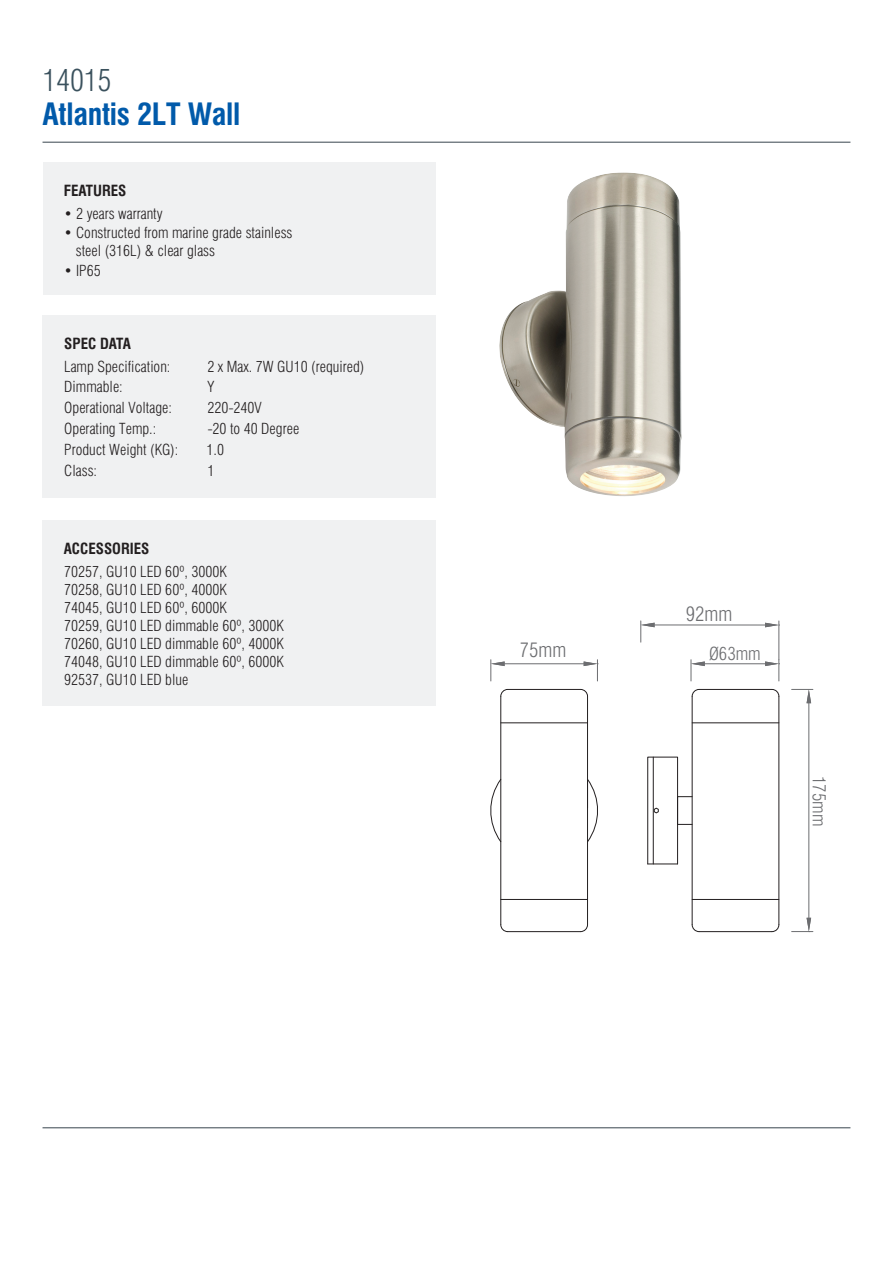
<style>
.page{position:relative;width:893px;height:1263px;background:#fff}
.page>*{position:absolute;margin:0;border:0;box-sizing:border-box;transform-origin:0 0}
.t1{font:700 condensed 30px "Swiss 721 BT";letter-spacing:-.01em;color:#015aaa}
.t2{font:300 condensed 30px "Swiss 721 BT";letter-spacing:-.01em;color:#3a515d}
.t3{font:300 condensed 19.65px "Swiss 721 BT";color:#6c6d70}
.t4{font:300 condensed 17.7px "Swiss 721 BT";color:#6c6d70}
.t5{font:300 condensed 15px/18px "Swiss 721 BT";color:#231f20}
.t6{font:700 condensed 15px "Swiss 721 BT";color:#231f20}
</style>
<div class="page">
<hr style="left:43px;top:142px;width:807px;height:1px;background:#38454d">
<hr style="left:43px;top:1127px;width:807px;height:1px;background:#38454d">
<div style="left:43px;top:163px;width:393px;height:132px;background:#f0f1f2"></div>
<div style="left:43px;top:316px;width:393px;height:182px;background:#f0f1f2"></div>
<hr style="left:705px;top:663px;width:60px;height:1px;background:#6c6d70">
<svg style="left:691px;top:660px;width:14px;height:21px"></svg>
<svg style="left:765px;top:660px;width:15px;height:21px"></svg>
<hr style="left:779px;top:621px;width:1px;height:39px;background:#6c6d70">
<hr style="left:655px;top:625px;width:110px;height:1px;background:#6c6d70">
<svg style="left:640px;top:621px;width:15px;height:21px"></svg>
<svg style="left:765px;top:623px;width:14px;height:4px"></svg>
<hr style="left:809px;top:703px;width:1px;height:215px;background:#6c6d70">
<svg style="left:792px;top:689px;width:21px;height:14px"></svg>
<svg style="left:792px;top:918px;width:21px;height:14px"></svg>
<svg style="left:654px;top:807px;width:5px;height:6px"></svg>
<hr style="left:653px;top:757px;width:1px;height:107px;background:#231f20">
<hr style="left:692px;top:722px;width:87px;height:1px;background:#231f20">
<svg style="left:692px;top:689px;width:7px;height:7px"></svg>
<svg style="left:772px;top:689px;width:7px;height:8px"></svg>
<hr style="left:648px;top:864px;width:30px;height:1px;background:#231f20">
<svg style="left:678px;top:796px;width:14px;height:29px"></svg>
<div style="left:647px;top:757px;width:31px;height:107px;border:1px solid #231f20"></div>
<hr style="left:692px;top:696px;width:1px;height:229px;background:#231f20">
<hr style="left:779px;top:696px;width:1px;height:229px;background:#231f20">
<hr style="left:699px;top:689px;width:73px;height:1px;background:#231f20">
<hr style="left:699px;top:931px;width:73px;height:1px;background:#231f20">
<hr style="left:692px;top:899px;width:87px;height:1px;background:#231f20">
<svg style="left:771px;top:924px;width:8px;height:8px"></svg>
<svg style="left:692px;top:924px;width:8px;height:8px"></svg>
<hr style="left:505px;top:663px;width:79px;height:1px;background:#6c6d70">
<svg style="left:491px;top:660px;width:14px;height:21px"></svg>
<svg style="left:584px;top:660px;width:14px;height:21px"></svg>
<svg style="left:490px;top:779px;width:10px;height:63px"></svg>
<hr style="left:501px;top:722px;width:86px;height:1px;background:#231f20">
<svg style="left:581px;top:689px;width:7px;height:7px"></svg>
<svg style="left:500px;top:689px;width:8px;height:8px"></svg>
<svg style="left:588px;top:779px;width:10px;height:63px"></svg>
<hr style="left:587px;top:696px;width:1px;height:229px;background:#231f20">
<hr style="left:500px;top:696px;width:1px;height:229px;background:#231f20">
<hr style="left:508px;top:689px;width:73px;height:1px;background:#231f20">
<hr style="left:508px;top:931px;width:73px;height:1px;background:#231f20">
<hr style="left:501px;top:899px;width:86px;height:1px;background:#231f20">
<svg style="left:500px;top:924px;width:8px;height:8px"></svg>
<svg style="left:580px;top:925px;width:8px;height:7px"></svg>
<img style="left:499px;top:173px;width:183px;height:323px">
<div style="left:43px;top:520px;width:393px;height:186px;background:#f0f1f2"></div>
<h1 class="t2" style="left:43px;top:62px;width:70px">86593</h1>
<h1 class="t1" style="left:43px;top:96px;width:199px">Atlantis 2LT Wall</h1>
<h1 class="t2" style="left:43px;top:62px;width:70px">14015</h1>
<p class="t6" style="left:64px;top:181px;width:64px">FEATURES</p>
<p class="t5" style="left:64px;top:204px;width:100px">• 2 years warranty</p>
<p class="t5" style="left:76px;top:224px;width:218px;text-indent:-12px">• Constructed from marine grade stainless steel (316L) &amp; clear glass</p>
<p class="t5" style="left:64px;top:261px;width:38px">• IP65</p>
<p class="t6" style="left:64px;top:335px;width:68px">SPEC DATA</p>
<p class="t5" style="left:64px;top:358px;width:108px">Lamp Specification:</p>
<p class="t5" style="left:207px;top:358px;width:159px">2 x Max. 7W GU10 (required)</p>
<p class="t5" style="left:64px;top:377px;width:60px">Dimmable:</p>
<p class="t5" style="left:207px;top:377px;width:8px">Y</p>
<p class="t5" style="left:64px;top:398px;width:109px">Operational Voltage:</p>
<p class="t5" style="left:207px;top:398px;width:56px">220-240V</p>
<p class="t5" style="left:64px;top:419px;width:94px">Operating Temp.:</p>
<p class="t5" style="left:207px;top:419px;width:93px">-20 to 40 Degree</p>
<p class="t5" style="left:64px;top:440px;width:116px">Product Weight (KG):</p>
<p class="t5" style="left:206px;top:440px;width:19px">1.0</p>
<p class="t5" style="left:64px;top:461px;width:34px">Class:</p>
<p class="t5" style="left:207px;top:461px;width:9px">1</p>
<p class="t6" style="left:64px;top:539px;width:87px">ACCESSORIES</p>
<p class="t5" style="left:64px;top:562px;width:221px">70257, GU10 LED 60º, 3000K<br>70258, GU10 LED 60º, 4000K<br>74045, GU10 LED 60º, 6000K<br>70259, GU10 LED dimmable 60º, 3000K<br>70260, GU10 LED dimmable 60º, 4000K<br>74048, GU10 LED dimmable 60º, 6000K<br>92537, GU10 LED blue</p>
<h2 class="t3" style="left:520px;top:638px;width:48px">75mm</h2>
<h2 class="t3" style="left:686px;top:602px;width:48px">92mm</h2>
<p class="t4" style="left:709px;top:643px;width:53px">Ø63mm</p>
<p class="t4" style="left:830px;top:776px;width:52px;rotate:90deg">175mm</p>
</div>
